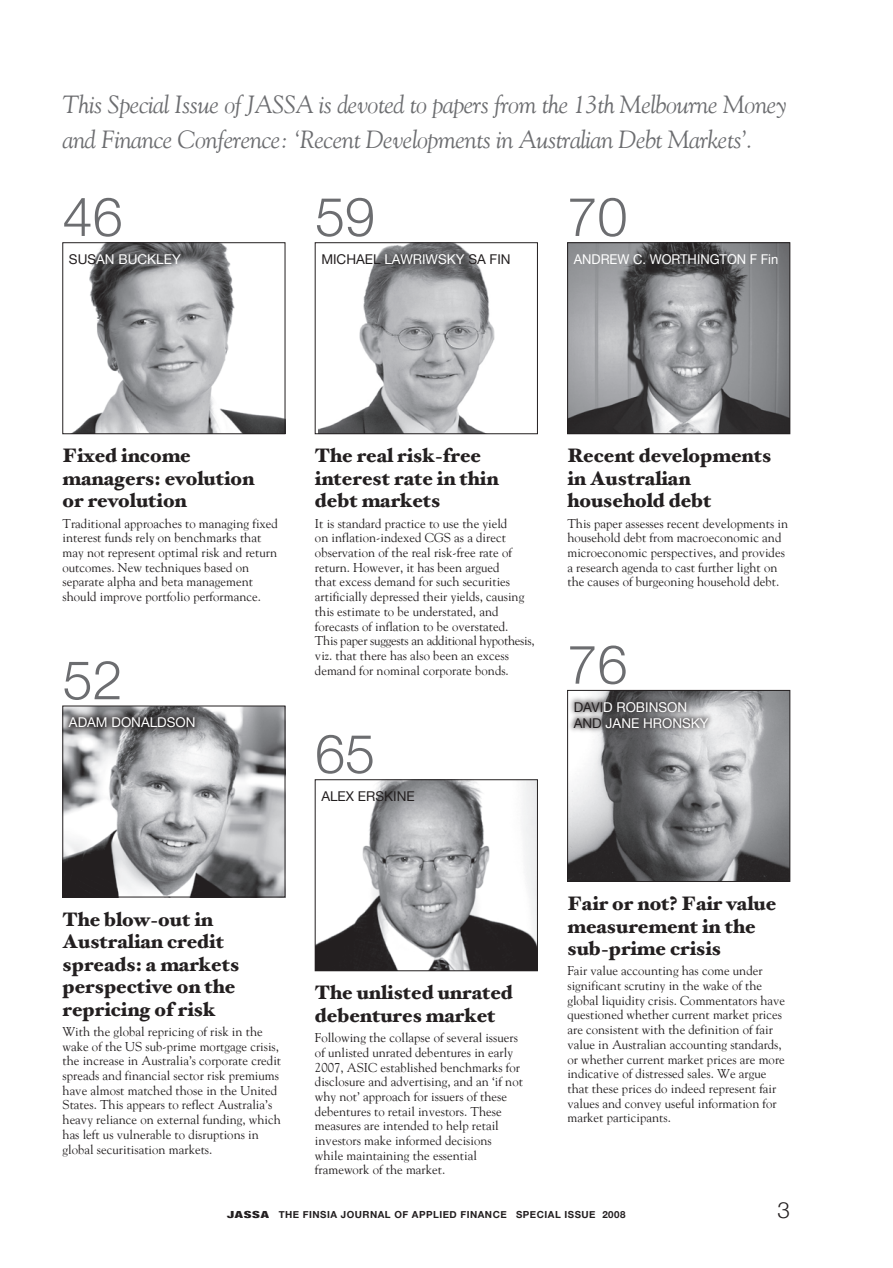
<style>
.page{position:relative;width:893px;height:1268px;background:#fff}
.page>*{position:absolute;margin:0;border:0;box-sizing:border-box;transform-origin:0 0}
.t1{font:300 54px "Helvetica Neue";color:#6c6d70}
.t2{font:italic 24.75px/34.5px "Goudy";letter-spacing:-.02em;color:#6c6d70}
.t3{font:900 19.5px/22.5px "Hoefler Text";color:#231f20}
.t4{font:13.5px/16.2px "Helvetica Neue";color:#fff}
.t5{font:13.5px "Helvetica Neue";color:#231f20}
.t6{font:13.5px "Helvetica Neue";color:#fff;scale:.96 1}
.t7{font:12.75px/14.7px "Goudy";color:#231f20}
.t8{font:700 9.75px "Helvetica Neue";letter-spacing:.05em;color:#231f20}
.s1{color:#231f20}
.s2{color:#fff}
.s3{font-weight:900;font-stretch:condensed}
</style>
<div class="page">
<img style="left:65px;top:708px;width:218px;height:187px">
<div style="left:63px;top:706px;width:222px;height:191px;border:1px solid #231f20"></div>
<svg style="left:62px;top:709px;width:141px;height:26px"></svg>
<img style="left:317px;top:781px;width:218px;height:188px">
<div style="left:315px;top:779px;width:222px;height:192px;border:1px solid #231f20"></div>
<img style="left:73px;top:244px;width:210px;height:188px">
<div style="left:63px;top:242px;width:222px;height:192px;border:1px solid #231f20"></div>
<img style="left:318px;top:244px;width:177px;height:188px">
<div style="left:315px;top:242px;width:222px;height:192px;border:1px solid #231f20"></div>
<img style="left:569px;top:692px;width:219px;height:187px">
<div style="left:567px;top:690px;width:223px;height:191px;border:1px solid #231f20"></div>
<div style="left:567px;top:694px;width:147px;height:40px;background:#231f20;opacity:.7"></div>
<img style="left:569px;top:244px;width:219px;height:188px">
<div style="left:567px;top:242px;width:223px;height:192px;border:1px solid #231f20"></div>
<h2 class="t2" style="left:63px;top:87px;width:726px">This Special Issue of JASSA is devoted to papers from the 13th Melbourne Money and Finance Conference: ‘Recent Developments in Australian Debt Markets’.</h2>
<h1 class="t1" style="left:63px;top:184px;width:62px">46</h1>
<p class="t4" style="left:69px;top:251px;width:113px"><span class="s1">SUS</span>AN BUCKLEY</p>
<h1 class="t1" style="left:315px;top:184px;width:62px">59</h1>
<p class="t5" style="left:321px;top:251px;width:191px">M ICHAEL <span class="s2">LAWRIWSKY</span> SA FIN</p>
<h1 class="t1" style="left:567px;top:184px;width:62px">70</h1>
<p class="t6" style="left:573px;top:251px;width:215px">ANDREW C. WORTHINGTON F FIN</p>
<h3 class="t3" style="left:63px;top:444px;width:193px">Fixed income managers: evolution or revolution</h3>
<p class="t7" style="left:63px;top:515px;width:217px">Traditional approaches to managing fixed interest funds rely on benchmarks that may not represent optimal risk and return outcomes. New techniques based on separate alpha and beta management should improve portfolio performance.</p>
<h1 class="t1" style="left:63px;top:647px;width:56px">52</h1>
<p class="t4" style="left:69px;top:714px;width:128px">ADAM DONALDSON</p>
<h3 class="t3" style="left:315px;top:444px;width:185px">The real risk-free interest rate in thin debt markets</h3>
<p class="t7" style="left:315px;top:515px;width:221px">It is standard practice to use the yield<br>on inflation-indexed CGS as a direct observation of the real risk-free rate of return. However, it has been argued<br>that excess demand for such securities artificially depressed their yields, causing this estimate to be understated, and forecasts of inflation to be overstated.<br>This paper suggests an additional hypothesis, viz. that there has also been an excess demand for nominal corporate bonds.</p>
<h1 class="t1" style="left:315px;top:720px;width:62px">65</h1>
<p class="t5" style="left:321px;top:788px;width:95px">ALEX ERSKINE</p>
<h3 class="t3" style="left:567px;top:444px;width:205px">Recent developments in Australian household debt</h3>
<p class="t7" style="left:567px;top:515px;width:222px">This paper assesses recent developments in household debt from macroeconomic and microeconomic perspectives, and provides a research agenda to cast further light on the causes of burgeoning household debt.</p>
<h1 class="t1" style="left:567px;top:631px;width:62px">76</h1>
<p class="t4" style="left:573px;top:698px;width:136px"><span class="s1">DAVI</span>D ROBINSON<br><span class="s1">AND</span> JANE HRONSKY</p>
<h3 class="t3" style="left:63px;top:907px;width:178px">The blow-out in<br>Australian credit spreads: a markets perspective on the repricing of risk</h3>
<p class="t7" style="left:63px;top:1023px;width:220px">With the global repricing of risk in the wake of the US sub-prime mortgage crisis, the increase in Australia’s corporate credit spreads and financial sector risk premiums have almost matched those in the United States. This appears to reflect Australia’s heavy reliance on external funding, which has left us vulnerable to disruptions in global securitisation markets.</p>
<h3 class="t3" style="left:315px;top:981px;width:199px">The unlisted unrated debentures market</h3>
<p class="t7" style="left:315px;top:1030px;width:209px">Following the collapse of several issuers of unlisted unrated debentures in early 2007, ASIC established benchmarks for disclosure and advertising, and an ‘if not why not’ approach for issuers of these debentures to retail investors. These measures are intended to help retail investors make informed decisions while maintaining the essential framework of the market.</p>
<h3 class="t3" style="left:567px;top:892px;width:210px">Fair or not? Fair value measurement in the sub-prime crisis</h3>
<p class="t7" style="left:567px;top:963px;width:219px">Fair value accounting has come under significant scrutiny in the wake of the global liquidity crisis. Commentators have questioned whether current market prices are consistent with the definition of fair value in Australian accounting standards, or whether current market prices are more indicative of distressed sales. We argue that these prices do indeed represent fair values and convey useful information for market participants.</p>
<p class="t8" style="left:227px;top:1208px;width:400px"><span class="s3">JASSA</span> THE FINSIA JOURNAL OF APPLIED FINANCE SPECIAL ISSUE 2008</p>
</div>
